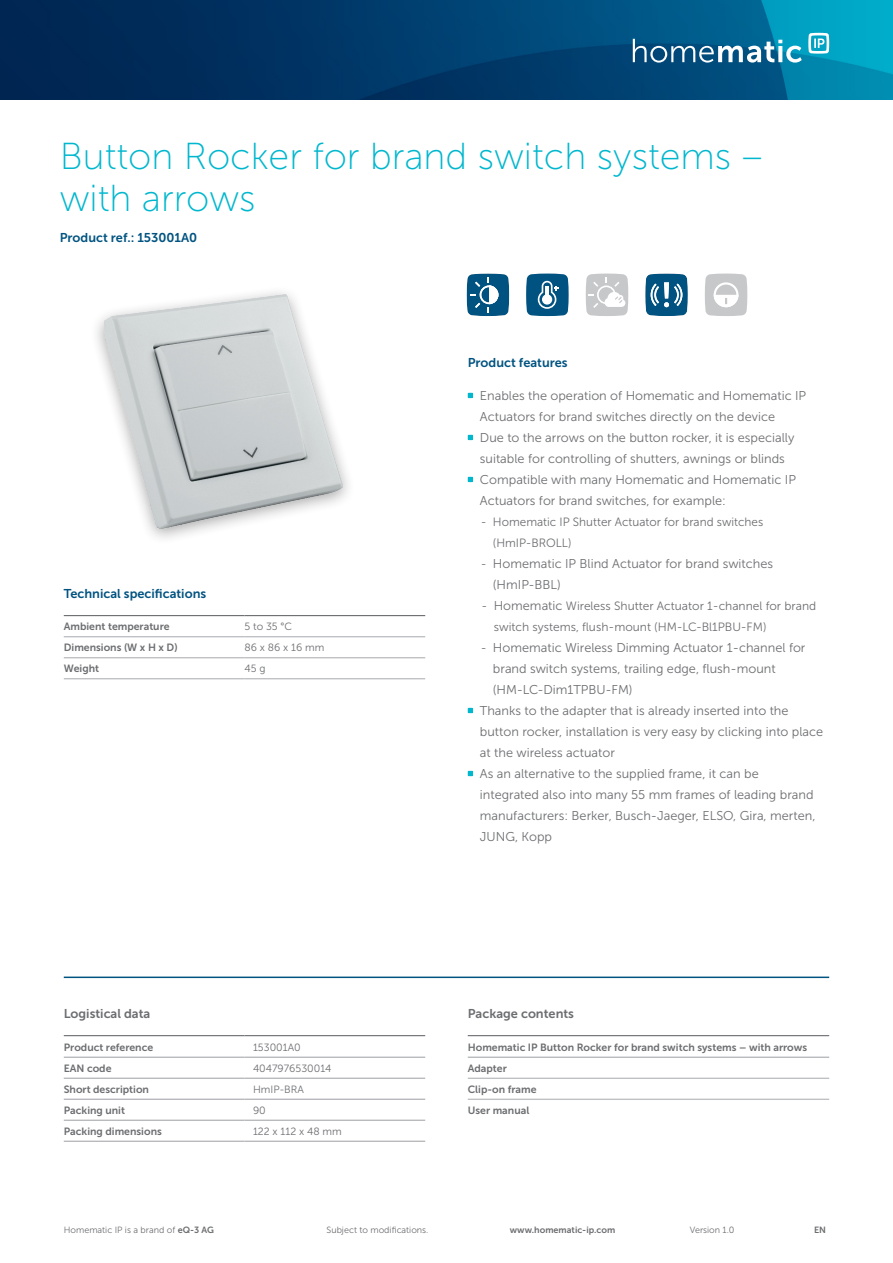
<style>
.page{position:relative;width:893px;height:1263px;background:#fff}
.page>*{position:absolute;margin:0;border:0;box-sizing:border-box;transform-origin:0 0}
.Headline{font:37.5px/42px "Museo Sans 100";color:#00b7ce}
.Fließtext{font:12.75px/21px "Museo Sans 300";color:#6c6d70}
.Zwischenüberschrift{font:12.75px "Museo Sans 700";color:#005381}
.Subheadline{font:12.75px "Museo Sans 700";color:#6c6d70}
.Subheadline-2{font:12.75px "Museo Sans 700";color:#005381}
.Fließtext-2{font:12px/21px "Museo Sans 300";color:#6c6d70}
.Tabelle_bold_700{font:10.5px "Museo Sans 700";color:#6c6d70}
.Tabelle_regular_300{font:10.5px "Museo Sans 300";color:#6c6d70}
.Fußnote{font:9px "Museo Sans 300";color:#6c6d70}
.Fußnote-2{font:9px "Museo Sans 700";color:#6c6d70}
.s1{font-size:12px}
.s2{font-size:12.75px}
.s3{font-family:"Museo Sans 700"}
</style>
<div class="page">
<hr style="left:64px;top:976px;width:765px;height:2px;background:#005381">
<svg style="left:468px;top:393px;width:5px;height:5px"></svg>
<svg style="left:468px;top:435px;width:5px;height:5px"></svg>
<svg style="left:468px;top:477px;width:5px;height:5px"></svg>
<svg style="left:468px;top:708px;width:5px;height:5px"></svg>
<svg style="left:468px;top:771px;width:5px;height:5px"></svg>
<hr style="left:64px;top:615px;width:180px;height:1px;background:#6c6d70">
<hr style="left:244px;top:615px;width:181px;height:1px;background:#6c6d70">
<hr style="left:64px;top:636px;width:180px;height:1px;background:#a8a9ad">
<hr style="left:244px;top:636px;width:181px;height:1px;background:#a8a9ad">
<hr style="left:64px;top:657px;width:180px;height:1px;background:#a8a9ad">
<hr style="left:244px;top:657px;width:181px;height:1px;background:#a8a9ad">
<hr style="left:64px;top:678px;width:180px;height:1px;background:#a8a9ad">
<hr style="left:244px;top:678px;width:181px;height:1px;background:#a8a9ad">
<hr style="left:468px;top:1057px;width:361px;height:1px;background:#a8a9ad">
<hr style="left:468px;top:1078px;width:361px;height:1px;background:#a8a9ad">
<hr style="left:468px;top:1099px;width:361px;height:1px;background:#a8a9ad">
<hr style="left:468px;top:1035px;width:361px;height:1px;background:#6c6d70">
<hr style="left:64px;top:1057px;width:180px;height:1px;background:#a8a9ad">
<hr style="left:244px;top:1057px;width:181px;height:1px;background:#a8a9ad">
<hr style="left:64px;top:1078px;width:180px;height:1px;background:#a8a9ad">
<hr style="left:244px;top:1078px;width:181px;height:1px;background:#a8a9ad">
<hr style="left:64px;top:1099px;width:180px;height:1px;background:#a8a9ad">
<hr style="left:244px;top:1099px;width:181px;height:1px;background:#a8a9ad">
<hr style="left:64px;top:1120px;width:180px;height:1px;background:#a8a9ad">
<hr style="left:244px;top:1120px;width:181px;height:1px;background:#a8a9ad">
<hr style="left:64px;top:1141px;width:180px;height:1px;background:#a8a9ad">
<hr style="left:244px;top:1141px;width:181px;height:1px;background:#a8a9ad">
<hr style="left:64px;top:1035px;width:180px;height:1px;background:#6c6d70">
<hr style="left:244px;top:1035px;width:181px;height:1px;background:#6c6d70">
<img style="left:104px;top:295px;width:239px;height:233px">
<svg style="left:586px;top:274px;width:42px;height:42px"></svg>
<svg style="left:467px;top:274px;width:42px;height:42px;background:#2d7197"></svg>
<svg style="left:705px;top:274px;width:42px;height:42px"></svg>
<svg style="left:645px;top:274px;width:43px;height:42px;background:#337599"></svg>
<svg style="left:526px;top:274px;width:43px;height:42px;background:#2a6f95"></svg>
<hr style="left:545px;top:286px;width:4px;height:10px;background:#fff">
<img style="left:0;top:0;width:893px;height:99px">
<svg style="left:633px;top:39px;width:169px;height:24px"></svg>
<svg style="left:808px;top:33px;width:21px;height:21px"></svg>
<p class="Headline" style="left:60px;top:135px;width:704px">Button Rocker for brand switch systems – with arrows</p>
<p class="Subheadline-2" style="left:60px;top:231px;width:139px">Product ref.: 153001A0</p>
<p class="Zwischenüberschrift" style="left:64px;top:587px;width:144px">Technical specifications</p>
<p class="Tabelle_bold_700" style="left:64px;top:621px;width:107px">Ambient temperature</p>
<p class="Tabelle_regular_300" style="left:244px;top:621px;width:49px">5 to 35 °C</p>
<p class="Tabelle_bold_700" style="left:64px;top:642px;width:115px">Dimensions (W x H x D)</p>
<p class="Tabelle_regular_300" style="left:244px;top:642px;width:81px">86 x 86 x 16 mm</p>
<p class="Tabelle_bold_700" style="left:64px;top:663px;width:37px">Weight</p>
<p class="Tabelle_regular_300" style="left:244px;top:663px;width:23px">45 g</p>
<p class="Subheadline" style="left:64px;top:1007px;width:88px">Logistical data</p>
<p class="Tabelle_bold_700" style="left:64px;top:1041px;width:91px">Product reference</p>
<p class="Tabelle_regular_300" style="left:253px;top:1041px;width:49px">153001A0</p>
<p class="Tabelle_bold_700" style="left:64px;top:1062px;width:49px">EAN code</p>
<p class="Tabelle_regular_300" style="left:253px;top:1062px;width:80px">4047976530014</p>
<p class="Tabelle_bold_700" style="left:64px;top:1083px;width:87px">Short description</p>
<p class="Tabelle_regular_300" style="left:253px;top:1083px;width:52px">HmIP-BRA</p>
<p class="Tabelle_bold_700" style="left:64px;top:1104px;width:63px">Packing unit</p>
<p class="Tabelle_regular_300" style="left:253px;top:1104px;width:14px">90</p>
<p class="Tabelle_bold_700" style="left:64px;top:1125px;width:100px">Packing dimensions</p>
<p class="Tabelle_regular_300" style="left:253px;top:1125px;width:90px">122 x 112 x 48 mm</p>
<p class="Zwischenüberschrift" style="left:468px;top:356px;width:101px">Product features</p>
<p class="Fließtext" style="left:480px;top:385px;width:328px">Enables the operation of Homematic and Homematic IP<br>Actuators for brand switches directly on the device</p>
<p class="Fließtext" style="left:480px;top:427px;width:316px">Due to the arrows on the button rocker, it is especially suitable for controlling of shutters, awnings or blinds</p>
<p class="Fließtext" style="left:480px;top:469px;width:317px">Compatible with many Homematic and Homematic IP<br>Actuators for brand switches, for example:</p>
<p class="Fließtext-2" style="left:493px;top:511px;width:272px;text-indent:-12px">- Homematic IP Shutter Actuator for brand switches (HmIP-BROLL)</p>
<p class="Fließtext" style="left:493px;top:553px;width:282px;text-indent:-12px"><span class="s1">-</span> Homematic IP Blind Actuator for brand switches (HmIP-BBL)</p>
<p class="Fließtext-2" style="left:494px;top:595px;width:324px;text-indent:-12px">- <span class="s2">Homematic</span> Wireless Shutter Actuator 1-channel for brand switch systems, flush-mount (HM-LC-Bl1PBU-FM)</p>
<p class="Fließtext" style="left:493px;top:637px;width:314px;text-indent:-12px"><span class="s1">-</span> Homematic Wireless Dimming Actuator 1-channel for brand switch systems, trailing edge, flush-mount (HM-LC-Dim1TPBU-FM)</p>
<p class="Fließtext" style="left:480px;top:700px;width:345px">Thanks to the adapter that is already inserted into the button rocker, installation is very easy by clicking into place at the wireless actuator</p>
<p class="Fließtext" style="left:480px;top:763px;width:337px">As an alternative to the supplied frame, it can be integrated also into many 55 mm frames of leading brand manufacturers: Berker, Busch-Jaeger, ELSO, Gira, merten, JUNG, Kopp</p>
<p class="Subheadline" style="left:468px;top:1007px;width:108px">Package contents</p>
<p class="Tabelle_bold_700" style="left:468px;top:1041px;width:341px">Homematic IP Button Rocker for brand switch systems – with arrows</p>
<p class="Tabelle_bold_700" style="left:468px;top:1062px;width:41px">Adapter</p>
<p class="Tabelle_bold_700" style="left:468px;top:1083px;width:70px">Clip-on frame</p>
<p class="Tabelle_bold_700" style="left:468px;top:1104px;width:63px">User manual</p>
<p class="Fußnote" style="left:64px;top:1225px;width:152px">Homematic IP is a brand of <span class="s3">eQ-3 AG</span></p>
<p class="Fußnote" style="left:327px;top:1225px;width:103px">Subject to modifications.</p>
<p class="Fußnote-2" style="left:510px;top:1225px;width:107px">www.homematic-ip.com</p>
<p class="Fußnote" style="left:690px;top:1225px;width:46px">Version 1.0</p>
<p class="Fußnote-2" style="left:814px;top:1225px;width:14px">EN</p>
</div>
